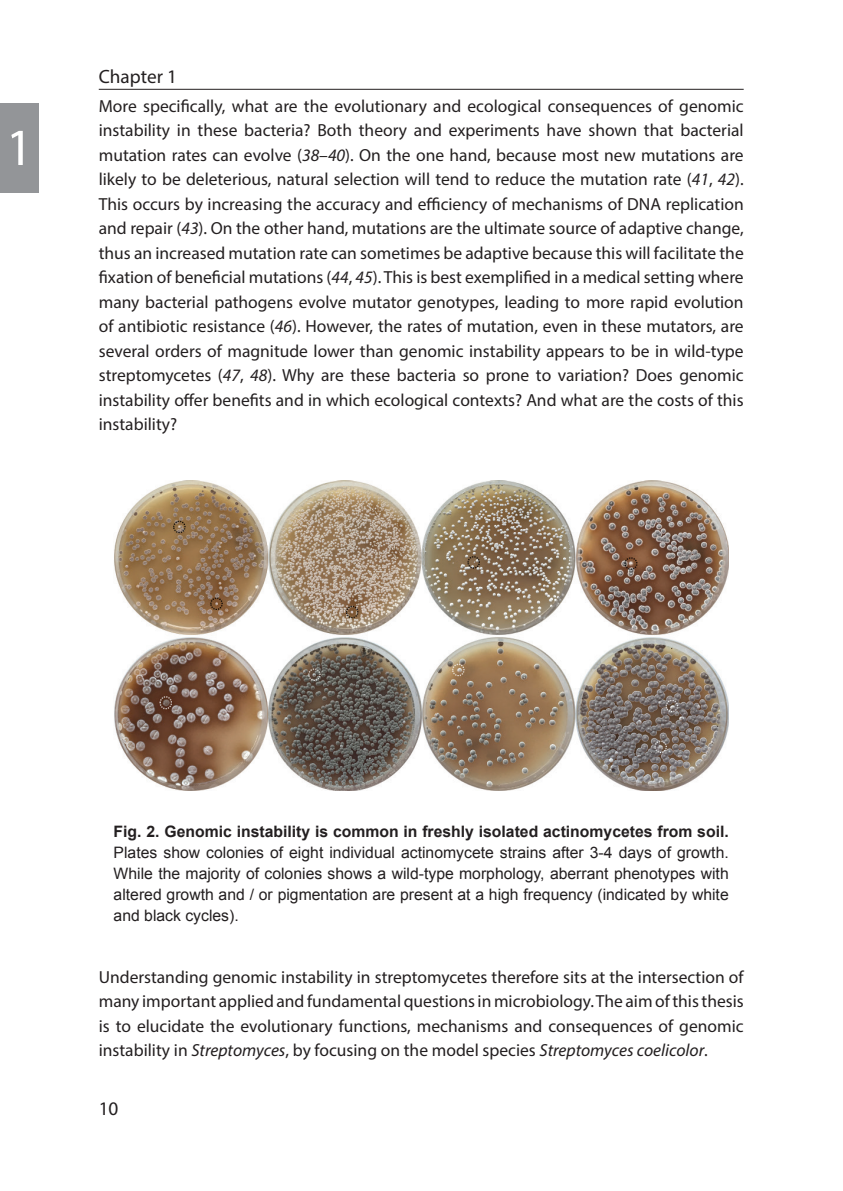
<style>
.page{position:relative;width:843px;height:1191px;background:#fff}
.page>*{position:absolute;margin:0;border:0;box-sizing:border-box;transform-origin:0 0}
.t1{font:52.5px "Myriad Pro";color:#fff}
.t2{font:19.25px "Myriad Pro";color:#231f20}
.t3{font:17.5px/24.5px "Myriad Pro";color:#231f20;text-align:justify}
.t4{font:15.75px/21px "Arial";color:#231f20;text-align:justify}
.t5{font:700 15.75px "Arial";color:#231f20}
.s1{font-style:italic}
</style>
<div class="page">
<hr style="left:99px;top:89px;width:645px;height:1px;background:#231f20">
<div style="left:0;top:104px;width:39px;height:89px;background:#939598"></div>
<img style="left:114px;top:481px;width:615px;height:310px">
<h1 class="t1" style="left:6px;top:115px;width:28px">1</h1>
<p class="t2" style="left:99px;top:65px;width:80px">Chapter 1</p>
<p class="t3" style="left:99px;top:93px;width:646px">More specifically, what are the evolutionary and ecological consequences of genomic instability in these bacteria? Both theory and experiments have shown that bacterial mutation rates can evolve (<span class="s1">38</span>–<span class="s1">40</span>). On the one hand, because most new mutations are likely to be deleterious, natural selection will tend to reduce the mutation rate (<span class="s1">41</span>, <span class="s1">42</span>).<br>This occurs by increasing the accuracy and efficiency of mechanisms of DNA replication and repair (<span class="s1">43</span>). On the other hand, mutations are the ultimate source of adaptive change, thus an increased mutation rate can sometimes be adaptive because this will facilitate the fixation of beneficial mutations (<span class="s1">44</span>, <span class="s1">45</span>). This is best exemplified in a medical setting where many bacterial pathogens evolve mutator genotypes, leading to more rapid evolution of antibiotic resistance (<span class="s1">46</span>). However, the rates of mutation, even in these mutators, are several orders of magnitude lower than genomic instability appears to be in wild-type streptomycetes (<span class="s1">47</span>, <span class="s1">48</span>). Why are these bacteria so prone to variation? Does genomic instability offer benefits and in which ecological contexts? And what are the costs of this instability?</p>
<p class="t5" style="left:114px;top:821px;width:617px">Fig. 2. Genomic instability is common in freshly isolated actinomycetes from soil.</p>
<p class="t4" style="left:114px;top:842px;width:617px">Plates show colonies of eight individual actinomycete strains after 3-4 days of growth.<br>While the majority of colonies shows a wild-type morphology, aberrant phenotypes with altered growth and / or pigmentation are present at a high frequency (indicated by white and black cycles).</p>
<p class="t3" style="left:99px;top:964px;width:646px">Understanding genomic instability in streptomycetes therefore sits at the intersection of many important applied and fundamental questions in microbiology. The aim of this thesis is to elucidate the evolutionary functions, mechanisms and consequences of genomic instability in <span class="s1">Streptomyces</span>, by focusing on the model species <span class="s1">Streptomyces coelicolor</span>.</p>
<p class="t2" style="left:99px;top:1097px;width:21px">10</p>
</div>
